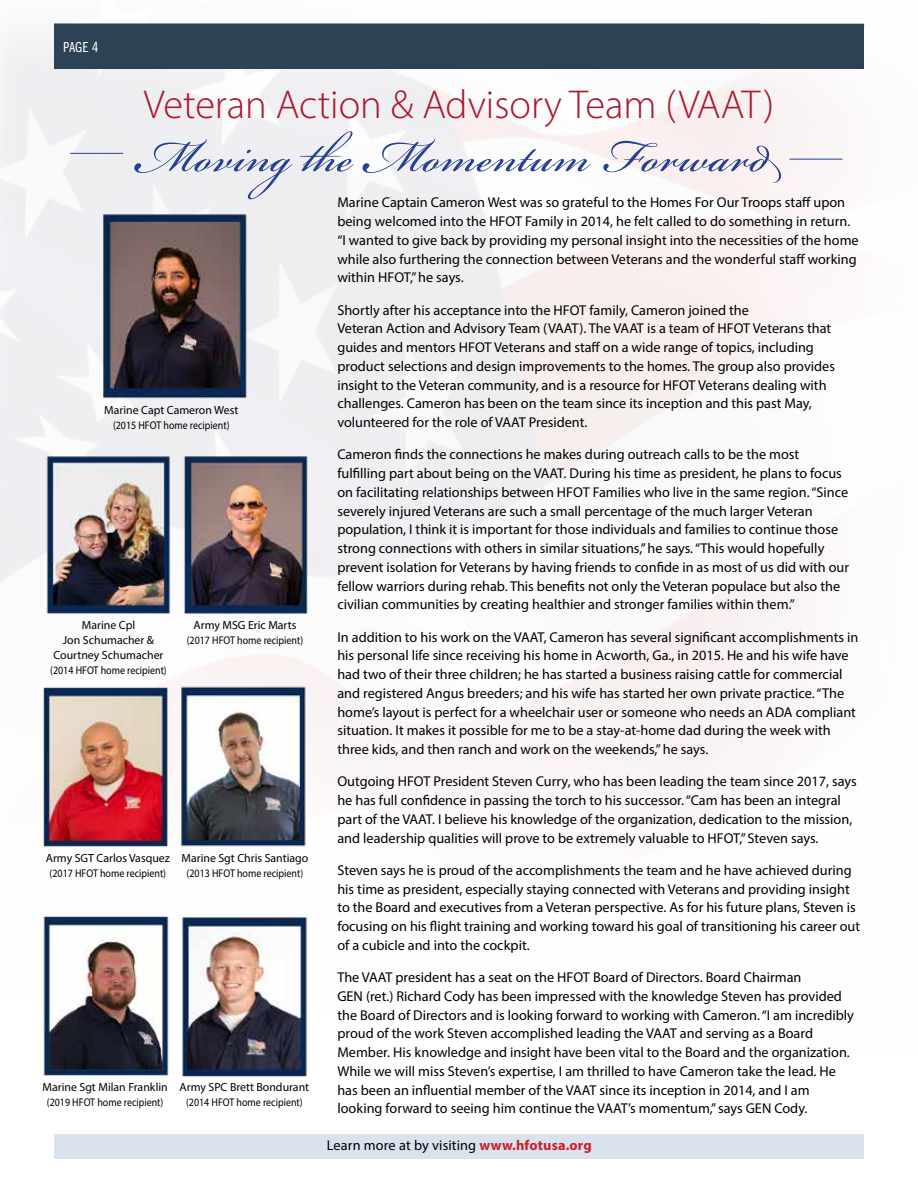
<style>
.page{position:relative;width:918px;height:1188px;background:#fff}
.page>*{position:absolute;margin:0;border:0;box-sizing:border-box;transform-origin:0 0}
.t1{font:69.75px "Bickham Script Pro 3";letter-spacing:.01em;color:#25408f}
.t2{font:300 40.5px "Myriad Pro";color:#aa182c}
.t3{font:15px "Franklin Gothic URW Com Boo";color:#fff}
.t4{font:14.25px/18.8px "Myriad Pro";color:#000}
.t5{font:11.85px/15px "Myriad Pro";color:#000;text-align:center}
.t6{font:11.25px "Myriad Pro";color:#000;scale:.89 1}
.s1{font-weight:700;color:#c62129}
</style>
<div class="page">
<img style="left:0;top:23px;width:865px;height:770px">
<div style="left:54px;top:24px;width:810px;height:44px;background:#2d4355"></div>
<div style="left:55px;top:1134px;width:809px;height:24px;background:#dae2ed"></div>
<img style="left:96px;top:187px;width:159px;height:213px">
<img style="left:37px;top:677px;width:142px;height:170px">
<img style="left:40px;top:444px;width:137px;height:175px">
<img style="left:176px;top:446px;width:137px;height:173px">
<img style="left:176px;top:682px;width:137px;height:165px">
<img style="left:43px;top:916px;width:126px;height:160px">
<img style="left:182px;top:917px;width:125px;height:160px">
<hr style="left:70px;top:153px;width:53px;height:1px;background:#25408f">
<hr style="left:789px;top:159px;width:53px;height:1px;background:#25408f">
<p class="t3" style="left:63px;top:37px;width:36px">PAGE 4</p>
<h2 class="t2" style="left:144px;top:80px;width:632px">Veteran Action &amp; Advisory Team (VAAT)</h2>
<h1 class="t1" style="left:137px;top:106px;width:646px">Moving the Momentum Forward</h1>
<p class="t4" style="left:337px;top:193px;width:523px">Marine Captain Cameron West was so grateful to the Homes For Our Troops staff upon being welcomed into the HFOT Family in 2014, he felt called to do something in return. “I wanted to give back by providing my personal insight into the necessities of the home while also furthering the connection between Veterans and the wonderful staff working within HFOT,” he says.</p>
<p class="t4" style="left:337px;top:300px;width:499px">Shortly after his acceptance into the HFOT family, Cameron joined the<br>Veteran Action and Advisory Team (VAAT). The VAAT is a team of HFOT Veterans that guides and mentors HFOT Veterans and staff on a wide range of topics, including product selections and design improvements to the homes. The group also provides insight to the Veteran community, and is a resource for HFOT Veterans dealing with challenges. Cameron has been on the team since its inception and this past May, volunteered for the role of VAAT President.</p>
<p class="t4" style="left:337px;top:445px;width:513px">Cameron finds the connections he makes during outreach calls to be the most fulfilling part about being on the VAAT. During his time as president, he plans to focus on facilitating relationships between HFOT Families who live in the same region. “Since severely injured Veterans are such a small percentage of the much larger Veteran population, I think it is important for those individuals and families to continue those strong connections with others in similar situations,” he says. “This would hopefully prevent isolation for Veterans by having friends to confide in as most of us did with our fellow warriors during rehab. This benefits not only the Veteran populace but also the civilian communities by creating healthier and stronger families within them.”</p>
<p class="t4" style="left:337px;top:627px;width:522px">In addition to his work on the VAAT, Cameron has several significant accomplishments in his personal life since receiving his home in Acworth, Ga., in 2015. He and his wife have had two of their three children; he has started a business raising cattle for commercial and registered Angus breeders; and his wife has started her own private practice. “The home’s layout is perfect for a wheelchair user or someone who needs an ADA compliant situation. It makes it possible for me to be a stay-at-home dad during the week with three kids, and then ranch and work on the weekends,” he says.</p>
<p class="t4" style="left:337px;top:772px;width:521px">Outgoing HFOT President Steven Curry, who has been leading the team since 2017, says he has full confidence in passing the torch to his successor. “Cam has been an integral part of the VAAT. I believe his knowledge of the organization, dedication to the mission, and leadership qualities will prove to be extremely valuable to HFOT,” Steven says.</p>
<p class="t4" style="left:337px;top:860px;width:524px">Steven says he is proud of the accomplishments the team and he have achieved during his time as president, especially staying connected with Veterans and providing insight to the Board and executives from a Veteran perspective. As for his future plans, Steven is focusing on his flight training and working toward his goal of transitioning his career out of a cubicle and into the cockpit.</p>
<p class="t4" style="left:337px;top:968px;width:518px">The VAAT president has a seat on the HFOT Board of Directors. Board Chairman<br>GEN (ret.) Richard Cody has been impressed with the knowledge Steven has provided the Board of Directors and is looking forward to working with Cameron. “I am incredibly proud of the work Steven accomplished leading the VAAT and serving as a Board Member. His knowledge and insight have been vital to the Board and the organization.<br>While we will miss Steven’s expertise, I am thrilled to have Cameron take the lead. He has been an influential member of the VAAT since its inception in 2014, and I am looking forward to seeing him continue the VAAT’s momentum,” says GEN Cody.</p>
<p class="t5" style="left:104px;top:402px;width:135px">Marine Capt Cameron West</p>
<p class="t6" style="left:113px;top:418px;width:132px">(2015 HFOT home recipient)</p>
<p class="t5" style="left:54px;top:617px;width:111px">Marine Cpl<br>Jon Schumacher &amp;<br>Courtney Schumacher</p>
<p class="t6" style="left:50px;top:663px;width:132px">(2014 HFOT home recipient)</p>
<p class="t5" style="left:194px;top:617px;width:104px">Army MSG Eric Marts</p>
<p class="t6" style="left:187px;top:633px;width:132px">(2017 HFOT home recipient)</p>
<p class="t5" style="left:46px;top:851px;width:126px">Army SGT Carlos Vasquez</p>
<p class="t6" style="left:50px;top:867px;width:132px">(2017 HFOT home recipient)</p>
<p class="t5" style="left:182px;top:851px;width:128px">Marine Sgt Chris Santiago</p>
<p class="t6" style="left:187px;top:867px;width:132px">(2013 HFOT home recipient)</p>
<p class="t5" style="left:43px;top:1079px;width:127px">Marine Sgt Milan Franklin</p>
<p class="t6" style="left:47px;top:1095px;width:132px">(2019 HFOT home recipient)</p>
<p class="t5" style="left:180px;top:1079px;width:131px">Army SPC Brett Bondurant</p>
<p class="t6" style="left:186px;top:1095px;width:132px">(2014 HFOT home recipient)</p>
<p class="t4" style="left:327px;top:1135px;width:266px">Learn more at by visiting <span class="s1">www.hfotusa.org</span></p>
</div>
